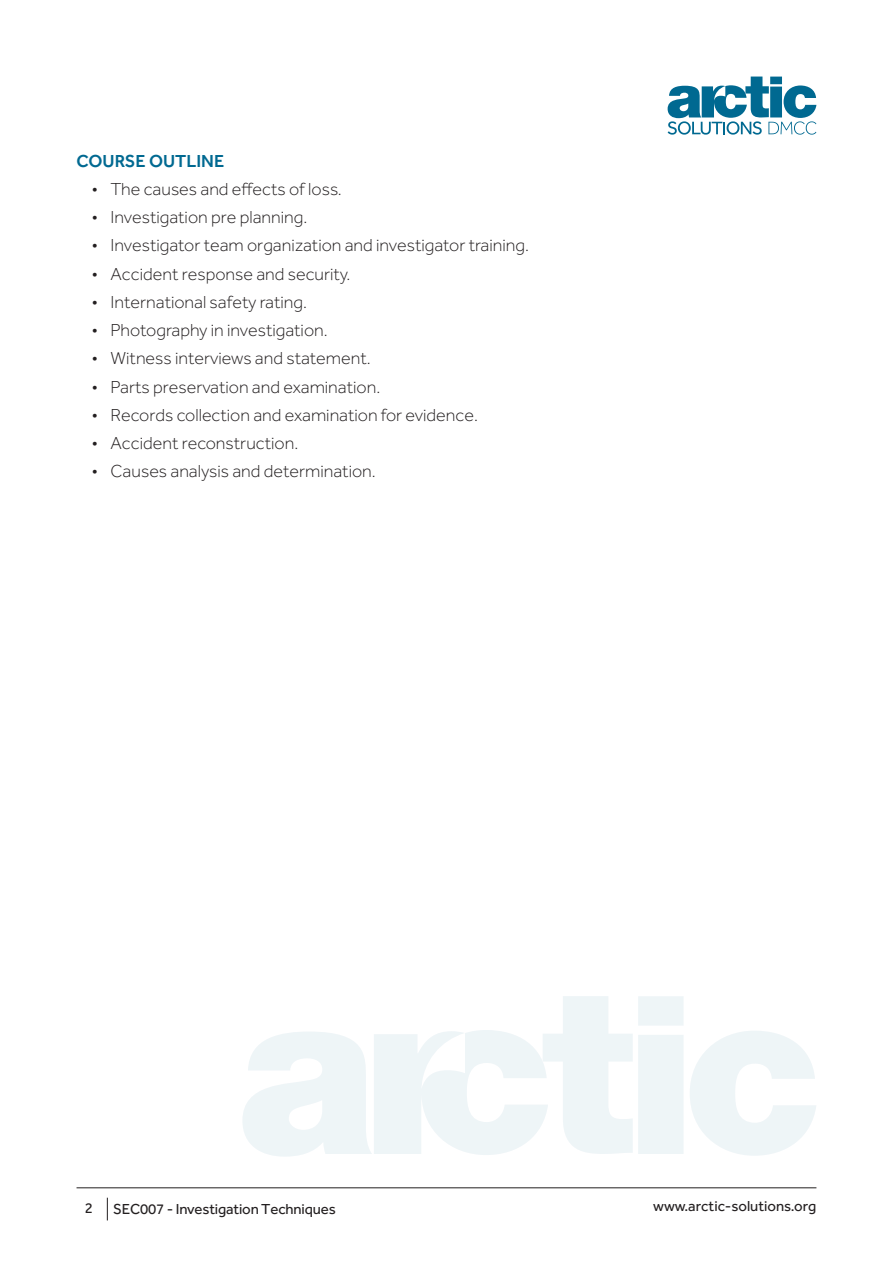
<style>
.page{position:relative;width:893px;height:1263px;background:#fff}
.page>*{position:absolute;margin:0;border:0;box-sizing:border-box;transform-origin:0 0}
.t1{font:300 18px "Effra";color:#231f20}
.Heading_-_Course_Out{font:500 18px "Effra";color:#006991}
.t2{font:15px "Effra";letter-spacing:-.01em;color:#231f20}
</style>
<div class="page">
<hr style="left:77px;top:1187px;width:739px;height:1px;background:#231f20">
<svg style="left:107px;top:1198px;width:1px;height:22px"></svg>
<svg style="left:668px;top:77px;width:148px;height:58px"></svg>
<svg style="left:690px;top:1031px;width:126px;height:125px"></svg>
<svg style="left:243px;top:996px;width:440px;height:161px"></svg>
<p class="Heading_-_Course_Out" style="left:77px;top:150px;width:149px">COURSE OUTLINE</p>
<p class="t1" style="left:92px;top:179px;width:252px">• The causes and effects of loss.</p>
<p class="t1" style="left:92px;top:207px;width:217px">• Investigation pre planning.</p>
<p class="t1" style="left:92px;top:235px;width:439px">• Investigator team organization and investigator training.</p>
<p class="t1" style="left:92px;top:263px;width:260px">• Accident response and security.</p>
<p class="t1" style="left:92px;top:292px;width:217px">• International safety rating.</p>
<p class="t1" style="left:92px;top:320px;width:238px">• Photography in investigation.</p>
<p class="t1" style="left:92px;top:348px;width:281px">• Witness interviews and statement.</p>
<p class="t1" style="left:92px;top:376px;width:290px">• Parts preservation and examination.</p>
<p class="t1" style="left:92px;top:405px;width:388px">• Records collection and examination for evidence.</p>
<p class="t1" style="left:92px;top:433px;width:208px">• Accident reconstruction.</p>
<p class="t1" style="left:92px;top:461px;width:286px">• Causes analysis and determination.</p>
<p class="t2" style="left:85px;top:1199px;width:10px">2</p>
<p class="t2" style="left:113px;top:1200px;width:224px">SEC007 - Investigation Techniques</p>
<p class="t2" style="left:653px;top:1198px;width:165px">www.arctic-solutions.org</p>
</div>
